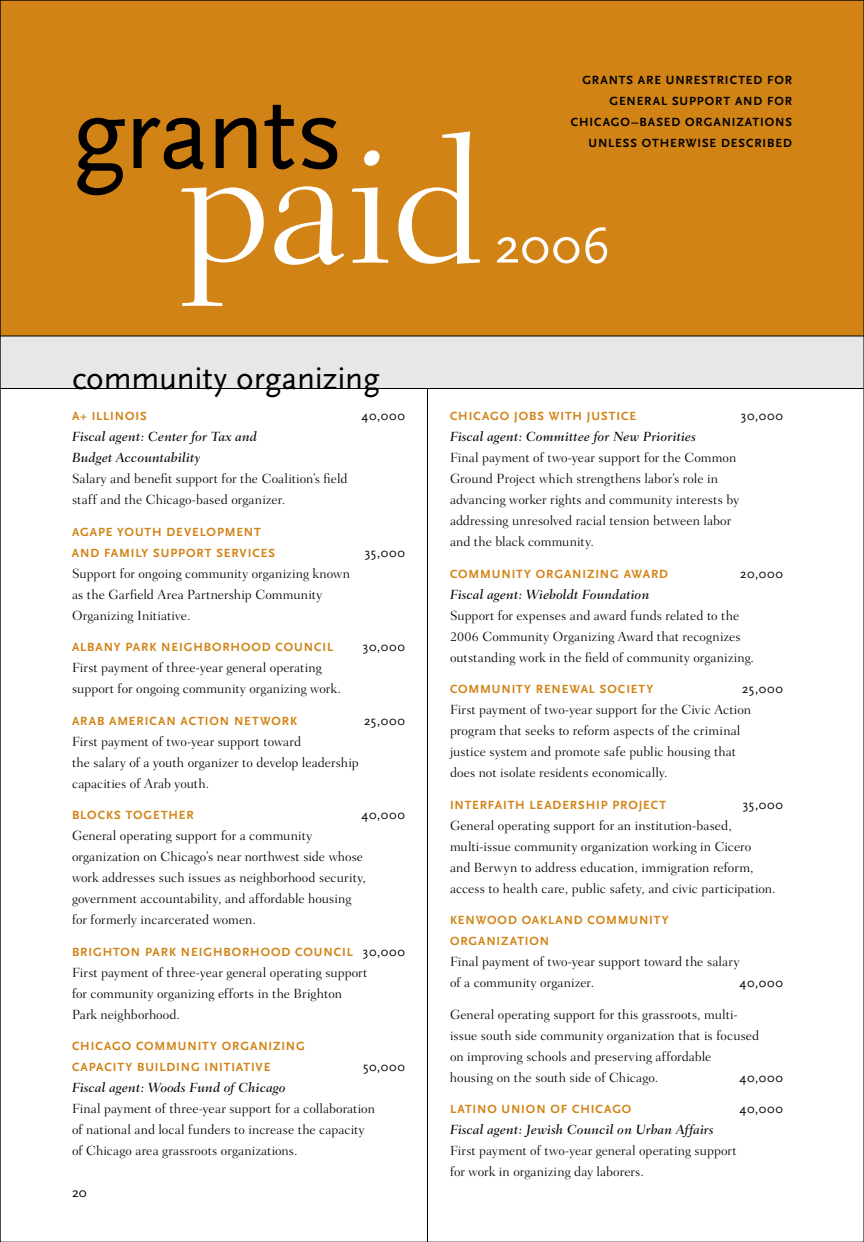
<style>
.page{position:relative;width:864px;height:1242px;background:#fff}
.page>*{position:absolute;margin:0;border:0;box-sizing:border-box;transform-origin:0 0}
.t1{font:300 180px "Fairfield LH";color:#fff}
.t2{font:108px "Scala Sans";color:#000}
.t3{font:52.5px "Scala Sans";color:#fff}
.t4{font:33px "Scala Sans";color:#000}
.t5{font:13.8px "Scala Sans";color:#000}
.t6{font:300 13.5px/21px "Fairfield LH";letter-spacing:.005em;color:#000}
.t7{font:italic 500 13.5px/21px "Fairfield LH";letter-spacing:.005em;color:#000}
.t8{font:13.2px "Scala Sans";letter-spacing:.06em;color:#000}
.t9{font:700 12.3px/21px "Scala Sans";letter-spacing:.07em;color:#d18316}
.t10{font:700 12.3px/21px "Scala Sans";letter-spacing:.075em;color:#000;text-align:right}
.s1{font-weight:400;font-size:13.2px;color:#000}
</style>
<div class="page">
<hr style="left:427px;top:0;width:1px;height:1242px;background:#000">
<div style="left:0;top:0;width:864px;height:336px;background:#d18316"></div>
<div style="left:0;top:336px;width:864px;height:52px;background:#e6e7e8"></div>
<hr style="left:0;top:336px;width:864px;height:1px;background:#000">
<hr style="left:0;top:388px;width:864px;height:1px;background:#000">
<svg style="left:863px;top:0;width:1px;height:1242px"></svg>
<h2 class="t2" style="left:72px;top:74px;width:273px">grants</h2>
<h1 class="t1" style="left:179px;top:101px;width:307px">paid</h1>
<p class="t10" style="left:571px;top:70px;width:223px">GRANTS ARE UNRESTRICTED FOR<br>GENERAL SUPPORT AND FOR<br>CHICAGO–BASED ORGANIZATIONS</p>
<p class="t10" style="left:589px;top:133px;width:203px">UNLESS OTHERWISE DESCRIBED</p>
<h3 class="t3" style="left:495px;top:217px;width:117px">2006</h3>
<h3 class="t4" style="left:72px;top:360px;width:309px">community organizing</h3>
<p class="t9" style="left:72px;top:406px;width:73px">A+ ILLINOIS</p>
<p class="t8" style="left:362px;top:409px;width:45px">40,000</p>
<p class="t7" style="left:72px;top:426px;width:187px">Fiscal agent: Center for Tax and<br>Budget Accountability</p>
<p class="t6" style="left:72px;top:468px;width:277px">Salary and benefit support for the Coalition’s field staff and the Chicago-based organizer.</p>
<p class="t9" style="left:72px;top:521px;width:10px">AGA</p>
<p class="t9" style="left:72px;top:521px;width:202px;text-indent:26px">PE YOUTH DEVELOPMENT<br>AND FAMILY SUPPORT SERVICES</p>
<p class="t8" style="left:365px;top:545px;width:42px">35,000</p>
<p class="t6" style="left:72px;top:563px;width:280px">Support for ongoing community organizing known as the Garfield Area Partnership Community<br>Organizing Initiative.</p>
<p class="t9" style="left:72px;top:637px;width:9px">ALB</p>
<p class="t9" style="left:95px;top:637px;width:236px">ANY PARK N EIGHBORHOOD COUNCIL</p>
<p class="t8" style="left:363px;top:640px;width:44px">30,000</p>
<p class="t6" style="left:72px;top:657px;width:270px">First payment of three-year general operating support for ongoing community organizing work.</p>
<p class="t9" style="left:72px;top:710px;width:223px">ARAB AMERICAN ACTION N ETWORK</p>
<p class="t8" style="left:364px;top:713px;width:42px">25,000</p>
<p class="t6" style="left:72px;top:731px;width:288px">First payment of two-year support toward<br>the salary of a youth organizer to develop leadership capacities of Arab youth.</p>
<p class="t9" style="left:72px;top:805px;width:35px">BLOCKS</p>
<p class="t9" style="left:126px;top:805px;width:69px">TOGETHER</p>
<p class="t8" style="left:362px;top:808px;width:45px">40,000</p>
<p class="t6" style="left:72px;top:825px;width:295px">General operating support for a community organization on Chicago’s near northwest side whose work addresses such issues as neighborhood security, government accountability, and affordable housing for formerly incarcerated women.</p>
<p class="t9" style="left:72px;top:941px;width:335px">BRIGHTON PARK N EIGHBORHOOD COUNCIL <span class="s1">30,000</span></p>
<p class="t6" style="left:72px;top:962px;width:297px">First payment of three-year general operating support for community organizing efforts in the Brighton<br>Park neighborhood.</p>
<p class="t9" style="left:72px;top:1036px;width:234px">CHICAGO COMMUNITY ORGANIZING<br>CAPACITY BUILDING I NITIATIVE</p>
<p class="t8" style="left:363px;top:1060px;width:43px">50,000</p>
<p class="t7" style="left:72px;top:1077px;width:215px">Fiscal agent: Woods Fund of Chicago</p>
<p class="t6" style="left:72px;top:1098px;width:304px">Final payment of three-year support for a collaboration of national and local funders to increase the capacity of Chicago area grassroots organizations.</p>
<p class="t5" style="left:72px;top:1185px;width:16px">20</p>
<p class="t9" style="left:450px;top:406px;width:188px">CHICAGO JOBS WITH JUSTICE</p>
<p class="t8" style="left:741px;top:409px;width:44px">30,000</p>
<p class="t7" style="left:450px;top:426px;width:247px">Fiscal agent: Committee for New Priorities</p>
<p class="t6" style="left:450px;top:447px;width:291px">Final payment of two-year support for the Common Ground Project which strengthens labor’s role in advancing worker rights and community interests by addressing unresolved racial tension between labor and the black community.</p>
<p class="t9" style="left:450px;top:563px;width:215px">COMMUNITY ORGANIZING AWARD</p>
<p class="t8" style="left:740px;top:566px;width:44px">20,000</p>
<p class="t7" style="left:450px;top:584px;width:201px">Fiscal agent: Wieboldt Foundation</p>
<p class="t6" style="left:450px;top:605px;width:306px">Support for expenses and award funds related to the<br>2006 Community Organizing Award that recognizes outstanding work in the field of community organizing.</p>
<p class="t9" style="left:450px;top:679px;width:205px">COMMUNITY RENEWAL SOCIETY</p>
<p class="t8" style="left:742px;top:682px;width:42px">25,000</p>
<p class="t6" style="left:450px;top:699px;width:303px">First payment of two-year support for the Civic Action program that seeks to reform aspects of the criminal justice system and promote safe public housing that does not isolate residents economically.</p>
<p class="t9" style="left:450px;top:794px;width:218px">I NTERFAITH LEADERSHIP PROJECT</p>
<p class="t8" style="left:743px;top:797px;width:42px">35,000</p>
<p class="t6" style="left:450px;top:815px;width:327px">General operating support for an institution-based, multi-issue community organization working in Cicero<br>and Berwyn to address education, immigration reform, access to health care, public safety, and civic participation.</p>
<p class="t9" style="left:450px;top:910px;width:220px">KENWOOD OAKLAND COMMUNITY<br>ORGANIZATION</p>
<p class="t6" style="left:450px;top:951px;width:291px">Final payment of two-year support toward the salary of a community organizer.</p>
<p class="t8" style="left:740px;top:976px;width:45px">40,000</p>
<p class="t6" style="left:450px;top:1004px;width:311px">General operating support for this grassroots, multi&shy;issue south side community organization that is focused on improving schools and preserving affordable<br>housing on the south side of Chicago.</p>
<p class="t8" style="left:740px;top:1070px;width:45px">40,000</p>
<p class="t9" style="left:450px;top:1099px;width:183px">LATINO UNION OF CHICAGO</p>
<p class="t8" style="left:740px;top:1102px;width:45px">40,000</p>
<p class="t7" style="left:450px;top:1119px;width:265px">Fiscal agent: Jewish Council on Urban Affairs</p>
<p class="t6" style="left:450px;top:1140px;width:288px">First payment of two-year general operating support for work in organizing day laborers.</p>
</div>
